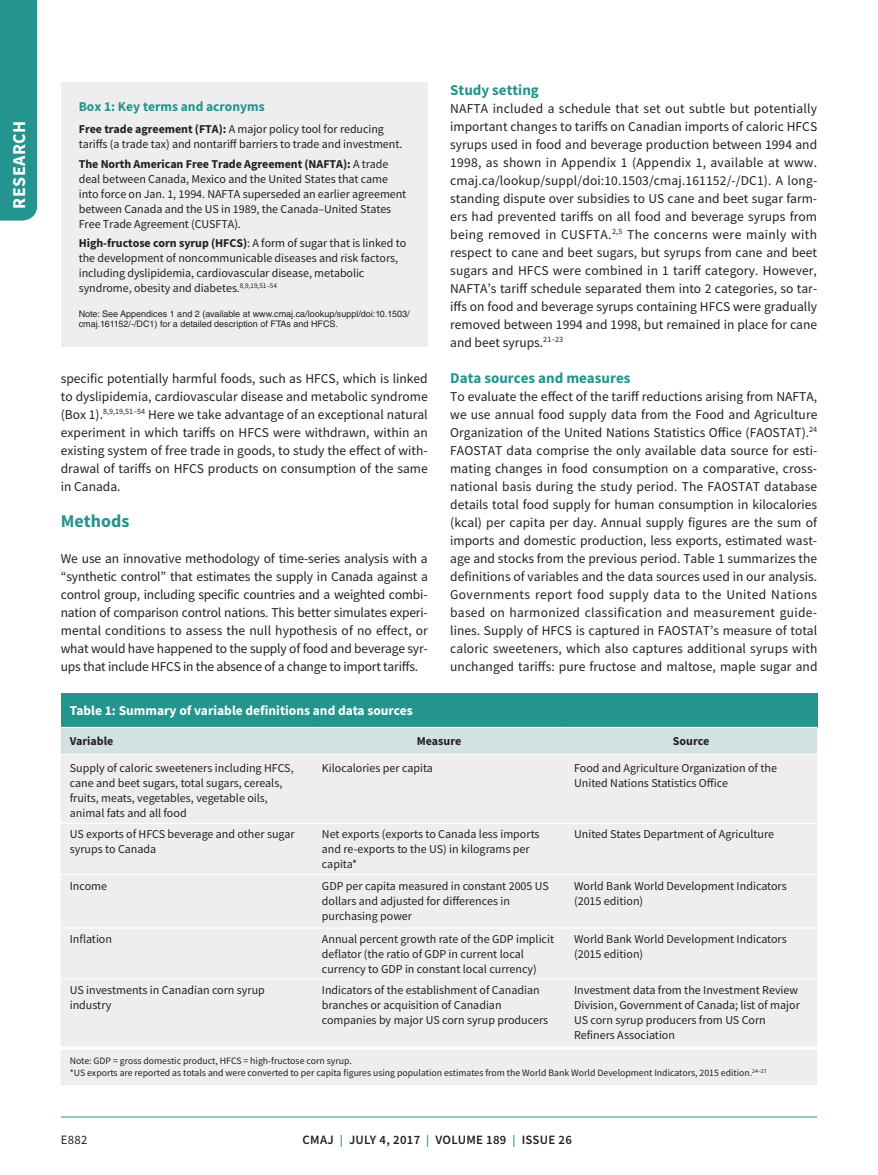
<style>
.page{position:relative;width:878px;height:1175px;background:#fff}
.page>*{position:absolute;margin:0;border:0;box-sizing:border-box;transform-origin:0 0}
.t1{font:700 18px "Source Sans Pro";letter-spacing:.025em;color:#fff}
.t2{font:700 18px "Source Sans Pro";color:#24948e}
.t3{font:700 15px "Source Sans Pro";color:#24948e}
.t4{font:13.5px/18px "Source Sans Pro";color:#231f20;text-align:justify}
.t5{font:700 13.5px "Source Sans Pro";color:#fff}
.t6{font:700 13.5px "Source Sans Pro";color:#24948e}
.t7{font:600 12.75px "Source Sans Pro";letter-spacing:.025em;color:#231f20}
.t8{font:12.75px "Source Sans Pro";color:#231f20}
.t9{font:12px/15px "Source Sans Pro";color:#231f20}
.t10{font:700 12px "Source Sans Pro";color:#231f20}
.t11{font:9.75px/11.7px "Source Sans Pro";color:#231f20}
.t12{font:9px/10.8px "Helvetica LT Std";color:#231f20}
.s1{font-weight:700}
.s2{font-size:12px;color:#24948e}
</style>
<div class="page">
<div style="left:0;top:0;width:37px;height:220px;background:#24948e"></div>
<hr style="left:61px;top:1116px;width:756px;height:1px;background:#24948e">
<div style="left:61px;top:82px;width:367px;height:264px;background:#eeeeef"></div>
<div style="left:61px;top:693px;width:756px;height:34px;background:#24948e"></div>
<div style="left:61px;top:728px;width:756px;height:26px;background:#d2e2e1"></div>
<div style="left:61px;top:755px;width:756px;height:330px;background:#eeeeef"></div>
<hr style="left:61px;top:874px;width:252px;height:1px;background:#fff">
<hr style="left:313px;top:874px;width:252px;height:1px;background:#fff">
<hr style="left:565px;top:874px;width:252px;height:1px;background:#fff">
<hr style="left:61px;top:927px;width:252px;height:1px;background:#fff">
<hr style="left:313px;top:927px;width:252px;height:1px;background:#fff">
<hr style="left:565px;top:927px;width:252px;height:1px;background:#fff">
<hr style="left:61px;top:823px;width:252px;height:1px;background:#fff">
<hr style="left:313px;top:823px;width:252px;height:1px;background:#fff">
<hr style="left:565px;top:823px;width:252px;height:1px;background:#fff">
<hr style="left:61px;top:978px;width:252px;height:1px;background:#fff">
<hr style="left:313px;top:978px;width:252px;height:1px;background:#fff">
<hr style="left:565px;top:978px;width:252px;height:1px;background:#fff">
<hr style="left:61px;top:1046px;width:252px;height:3px;background:#fff">
<hr style="left:313px;top:1046px;width:252px;height:3px;background:#fff">
<hr style="left:565px;top:1046px;width:252px;height:3px;background:#fff">
<h1 class="t1" style="left:7px;top:208px;width:89px;rotate:-90deg">RESEARCH</h1>
<p class="t6" style="left:79px;top:97px;width:187px">Box 1: Key terms and acronyms</p>
<p class="t9" style="left:79px;top:122px;width:325px"><span class="s1">Free trade agreement (FTA):</span> A major policy tool for reducing tariffs (a trade tax) and nontariff barriers to trade and investment.</p>
<p class="t9" style="left:79px;top:156px;width:329px"><span class="s1">The North American Free Trade Agreement (NAFTA):</span> A trade deal between Canada, Mexico and the United States that came into force on Jan. 1, 1994. NAFTA superseded an earlier agreement between Canada and the US in 1989, the Canada–United States Free Trade Agreement (CUSFTA).</p>
<p class="t9" style="left:79px;top:236px;width:329px"><span class="s1">High-fructose corn syrup (HFCS)</span>: A form of sugar that is linked to the development of noncommunicable diseases and risk factors, including dyslipidemia, cardiovascular disease, metabolic syndrome, obesity and diabetes.<sup>8,9,19,51–54</sup></p>
<p class="t12" style="left:79px;top:308px;width:332px">Note: See Appendices 1 and 2 (available at www.cmaj.ca/lookup/suppl/doi:10.1503/ cmaj.161152/-/DC1) for a detailed description of FTAs and HFCS.</p>
<p class="t4" style="left:61px;top:369px;width:368px">specific potentially harmful foods, such as HFCS, which is linked to dyslipidemia, cardiovascular disease and metabolic syndrome (Box 1).<sup>8,9,19,51–54</sup> Here we take advantage of an exceptional natural experiment in which tariffs on HFCS were withdrawn, within an existing system of free trade in goods, to study the effect of with&shy;drawal of tariffs on HFCS products on consumption of the same in Canada.</p>
<h1 class="t2" style="left:61px;top:508px;width:70px">Methods</h1>
<p class="t4" style="left:61px;top:549px;width:369px">We use an innovative methodology of time-series analysis with a “synthetic control” that estimates the supply in Canada against a control group, including specific countries and a weighted combi&shy;nation of comparison control nations. This better simulates experi&shy;mental conditions to assess the null hypothesis of no effect, or what would have happened to the supply of food and beverage syr&shy;ups that include HFCS in the absence of a change to import tariffs.</p>
<p class="t3" style="left:450px;top:79px;width:90px">Study setting</p>
<p class="t4" style="left:450px;top:99px;width:368px">NAFTA included a schedule that set out subtle but potentially important changes to tariffs on Canadian imports of caloric HFCS syrups used in food and beverage production between 1994 and 1998, as shown in Appendix 1 (Appendix 1, available at www. cmaj.ca/lookup/suppl/doi:10.1503/cmaj.161152/-/DC1). A long&shy;standing dispute over subsidies to US cane and beet sugar farm&shy;ers had prevented tariffs on all food and beverage syrups from being removed in CUSFTA.<sup>2,5</sup> The concerns were mainly with respect to cane and beet sugars, but syrups from cane and beet sugars and HFCS were combined in 1 tariff category. However, NAFTA’s tariff schedule separated them into 2 categories, so tar&shy;iffs on food and beverage syrups containing HFCS were gradually removed between 1994 and 1998, but remained in place for cane and beet syrups.<sup>21–23</sup></p>
<p class="t3" style="left:450px;top:367px;width:182px">Data sources and measures</p>
<p class="t4" style="left:450px;top:387px;width:369px">To evaluate the effect of the tariff reductions arising from NAFTA, we use annual food supply data from the Food and Agriculture Organization of the United Nations Statistics Office (FAOSTAT).<sup>24<br></sup>FAOSTAT data comprise the only available data source for esti&shy;mating changes in food consumption on a comparative, cross&shy;national basis during the study period. The FAOSTAT database details total food supply for human consumption in kilocalories (kcal) per capita per day. Annual supply figures are the sum of imports and domestic production, less exports, estimated wast&shy;age and stocks from the previous period. Table 1 summarizes the definitions of variables and the data sources used in our analysis.<br>Governments report food supply data to the United Nations based on harmonized classification and measurement guide&shy;lines. Supply of HFCS is captured in FAOSTAT’s measure of total caloric sweeteners, which also captures additional syrups with unchanged tariffs: pure fructose and maltose, maple sugar and</p>
<p class="t5" style="left:70px;top:702px;width:344px">Table 1: Summary of variable definitions and data sources</p>
<p class="t10" style="left:70px;top:733px;width:45px">Variable</p>
<p class="t10" style="left:416px;top:733px;width:46px">Measure</p>
<p class="t10" style="left:673px;top:733px;width:38px">Source</p>
<p class="t9" style="left:70px;top:761px;width:225px">Supply of caloric sweeteners including HFCS, cane and beet sugars, total sugars, cereals, fruits, meats, vegetables, vegetable oils, animal fats and all food</p>
<p class="t9" style="left:322px;top:761px;width:112px">Kilocalories per capita</p>
<p class="t9" style="left:574px;top:761px;width:204px">Food and Agriculture Organization of the<br>United Nations Statistics Office</p>
<p class="t9" style="left:70px;top:827px;width:226px">US exports of HFCS beverage and other sugar syrups to Canada</p>
<p class="t9" style="left:322px;top:827px;width:219px">Net exports (exports to Canada less imports and re-exports to the US) in kilograms per capita*</p>
<p class="t9" style="left:574px;top:827px;width:201px">United States Department of Agriculture</p>
<p class="t9" style="left:70px;top:878px;width:39px">Income</p>
<p class="t9" style="left:322px;top:878px;width:228px">GDP per capita measured in constant 2005 US dollars and adjusted for differences in purchasing power</p>
<p class="t9" style="left:574px;top:878px;width:214px">World Bank World Development Indicators (2015 edition)</p>
<p class="t9" style="left:70px;top:931px;width:44px">Inflation</p>
<p class="t9" style="left:322px;top:931px;width:234px">Annual percent growth rate of the GDP implicit deflator (the ratio of GDP in current local currency to GDP in constant local currency)</p>
<p class="t9" style="left:574px;top:931px;width:214px">World Bank World Development Indicators (2015 edition)</p>
<p class="t9" style="left:70px;top:982px;width:197px">US investments in Canadian corn syrup industry</p>
<p class="t9" style="left:322px;top:982px;width:228px">Indicators of the establishment of Canadian branches or acquisition of Canadian companies by major US corn syrup producers</p>
<p class="t9" style="left:574px;top:982px;width:227px">Investment data from the Investment Review Division, Government of Canada; list of major US corn syrup producers from US Corn Refiners Association</p>
<p class="t11" style="left:70px;top:1055px;width:698px">Note: GDP = gross domestic product, HFCS = high-fructose corn syrup.<br>*US exports are reported as totals and were converted to per capita figures using population estimates from the World Bank World Development Indicators, 2015 edition.<sup>24–27</sup></p>
<p class="t8" style="left:61px;top:1132px;width:28px">E882</p>
<p class="t7" style="left:302px;top:1131px;width:271px">CMAJ <span class="s2">|</span> JULY 4, 2017 <span class="s2">|</span> VOLUME 189 <span class="s2">|</span> ISSUE 26</p>
</div>
